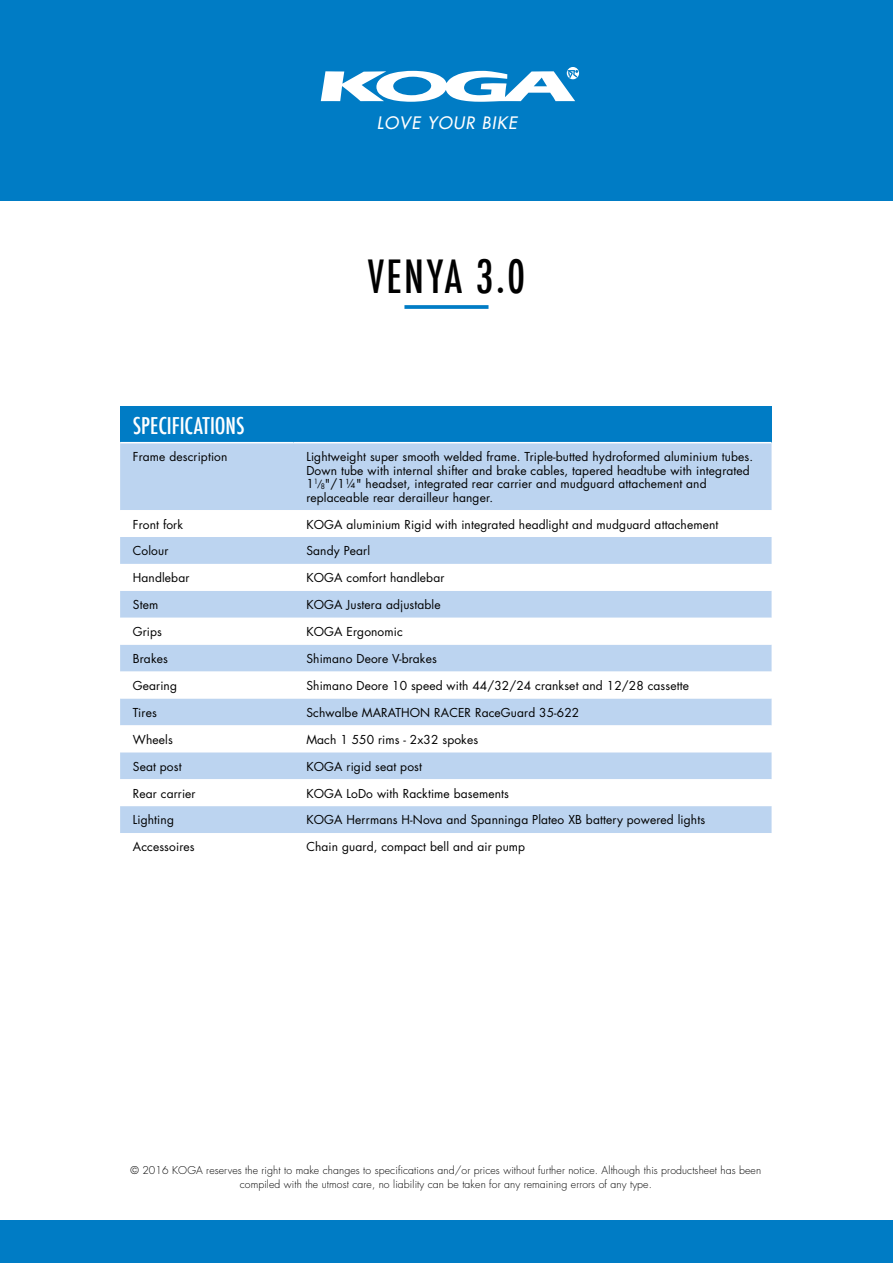
<style>
.page{position:relative;width:893px;height:1263px;background:#fff}
.page>*{position:absolute;margin:0;border:0;box-sizing:border-box;transform-origin:0 0}
.t1{font:500 condensed 44.7px "Futura";letter-spacing:.06em;color:#000;scale:.95 1}
.t2{font:500 condensed 22.5px "Futura";color:#fff}
.t3{font:italic 500 16.8px "Futura Std";letter-spacing:.07em;color:#fff}
.t4{font:12px/13.5px "Futura Std";letter-spacing:.01em;color:#000}
.t5{font:300 10.5px/13.5px "Futura Std";letter-spacing:.01em;color:#000;text-align:center}
.s1{font-size:9px}
</style>
<div class="page">
<div style="left:0;top:0;width:893px;height:201px;background:#007cc5"></div>
<svg style="left:321px;top:67px;width:258px;height:35px"></svg>
<div style="left:120px;top:406px;width:652px;height:37px;background:#007cc5"></div>
<div style="left:120px;top:443px;width:652px;height:67px;background:#bcd4f0"></div>
<svg style="left:120px;top:537px;width:652px;height:296px;fill:#bcd4f0"></svg>
<hr style="left:120px;top:442px;width:174px;height:1px;background:#fff">
<hr style="left:294px;top:442px;width:478px;height:1px;background:#fff">
<div style="left:0;top:1220px;width:893px;height:43px;background:#007cc5"></div>
<svg style="left:404px;top:305px;width:84px;height:4px"></svg>
<h3 class="t3" style="left:377px;top:112px;width:141px">LOVE YOUR BIKE</h3>
<h1 class="t1" style="left:368px;top:248px;width:167px">VENYA 3.0</h1>
<h2 class="t2" style="left:133px;top:411px;width:113px">SPECIFICATIONS</h2>
<p class="t4" style="left:133px;top:450px;width:96px">Frame description</p>
<p class="t4" style="left:306px;top:450px;width:448px">Lightweight super smooth welded frame. Triple-butted hydroformed aluminium tubes.<br>Down tube with internal shifter and brake cables, tapered headtube with integrated 1<sup>1</sup> <span class="s1">/</span> <sub>8</sub>"/1¼" headset, integrated rear carrier and mudguard attachement and replaceable rear derailleur hanger.</p>
<p class="t4" style="left:133px;top:517px;width:52px">Front fork</p>
<p class="t4" style="left:306px;top:517px;width:413px">KOGA aluminium Rigid with integrated headlight and mudguard attachement</p>
<p class="t4" style="left:133px;top:544px;width:37px">Colour</p>
<p class="t4" style="left:306px;top:544px;width:65px">Sandy Pearl</p>
<p class="t4" style="left:133px;top:571px;width:58px">Handlebar</p>
<p class="t4" style="left:306px;top:571px;width:139px">KOGA comfort handlebar</p>
<p class="t4" style="left:133px;top:598px;width:27px">Stem</p>
<p class="t4" style="left:306px;top:598px;width:136px">KOGA Justera adjustable</p>
<p class="t4" style="left:133px;top:625px;width:31px">Grips</p>
<p class="t4" style="left:306px;top:625px;width:98px">KOGA Ergonomic</p>
<p class="t4" style="left:133px;top:652px;width:37px">Brakes</p>
<p class="t4" style="left:306px;top:652px;width:132px">Shimano Deore V-brakes</p>
<p class="t4" style="left:133px;top:679px;width:46px">Gearing</p>
<p class="t4" style="left:306px;top:679px;width:384px">Shimano Deore 10 speed with 44/32/24 crankset and 12/28 cassette</p>
<p class="t4" style="left:133px;top:706px;width:25px">Tires</p>
<p class="t4" style="left:306px;top:706px;width:274px">Schwalbe MARATHON RACER RaceGuard 35-622</p>
<p class="t4" style="left:133px;top:733px;width:41px">Wheels</p>
<p class="t4" style="left:306px;top:733px;width:173px">Mach 1 550 rims - 2x32 spokes</p>
<p class="t4" style="left:133px;top:760px;width:50px">Seat post</p>
<p class="t4" style="left:306px;top:760px;width:117px">KOGA rigid seat post</p>
<p class="t4" style="left:133px;top:786px;width:64px">Rear carrier</p>
<p class="t4" style="left:306px;top:786px;width:204px">KOGA LoDo with Racktime basements</p>
<p class="t4" style="left:133px;top:813px;width:43px">Lighting</p>
<p class="t4" style="left:306px;top:813px;width:400px">KOGA Herrmans H-Nova and Spanninga Plateo XB battery powered lights</p>
<p class="t4" style="left:133px;top:840px;width:63px">Accessoires</p>
<p class="t4" style="left:306px;top:840px;width:220px">Chain guard, compact bell and air pump</p>
<p class="t5" style="left:131px;top:1164px;width:632px">© 2016 KOGA reserves the right to make changes to specifications and/or prices without further notice. Although this productsheet has been compiled with the utmost care, no liability can be taken for any remaining errors of any type.</p>
</div>
